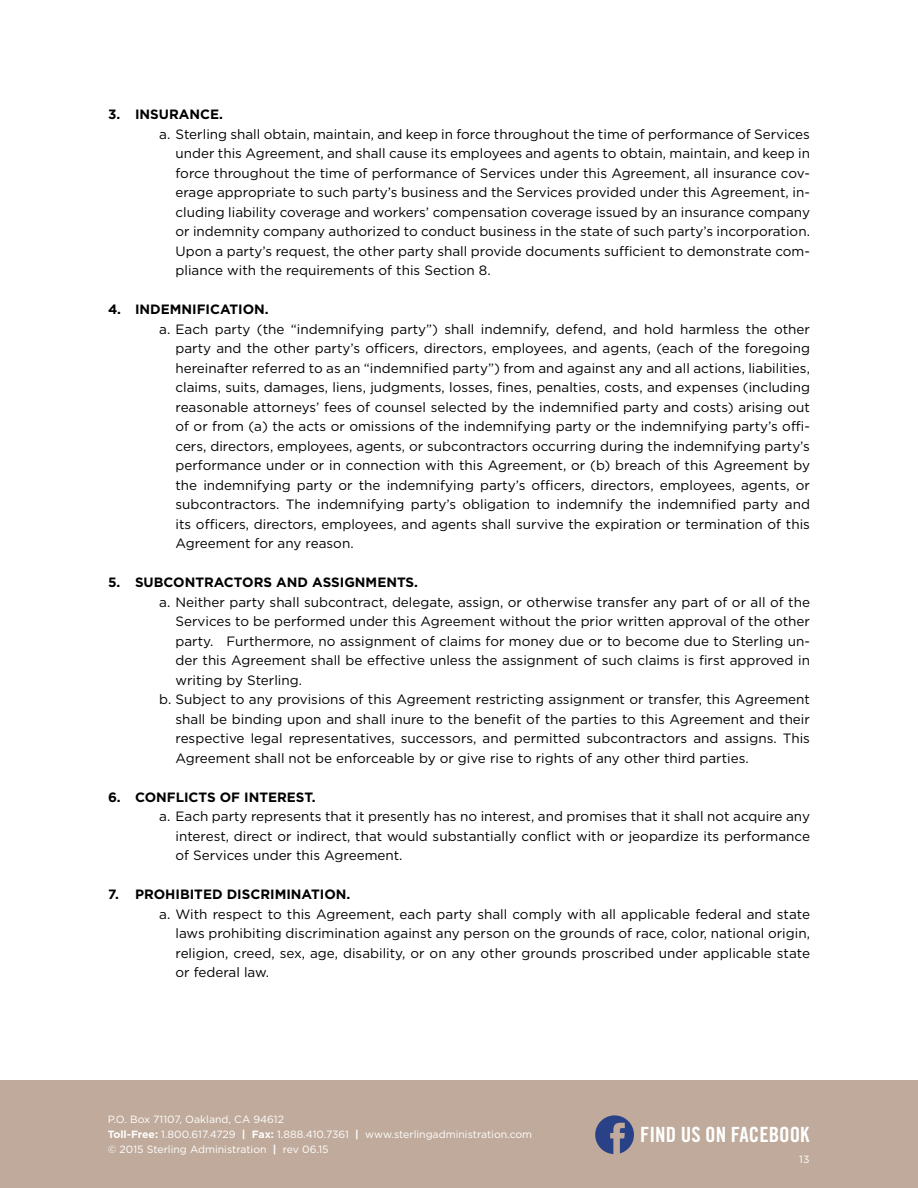
<style>
.page{position:relative;width:918px;height:1188px;background:#fff}
.page>*{position:absolute;margin:0;border:0;box-sizing:border-box;transform-origin:0 0}
.t1{font:21px "Trade Gothic Bold Cond Twenty";color:#fff}
.t2{font:13.5px/19.5px "Gotham";color:#000;text-align:justify}
.t3{font:700 13.5px "Gotham";color:#000}
.t4{font:10.5px/15px "Gotham";color:#fff}
.s1{font-weight:700}
</style>
<div class="page">
<div style="left:0;top:1080px;width:918px;height:108px;background:#c0aa9b"></div>
<svg style="left:595px;top:1115px;width:39px;height:39px"></svg>
<p class="t3" style="left:108px;top:107px;width:117px">3. INSURANCE.</p>
<p class="t2" style="left:176px;top:124px;width:636px;text-indent:-16px">a. Sterling shall obtain, maintain, and keep in force throughout the time of performance of Services under this Agreement, and shall cause its employees and agents to obtain, maintain, and keep in force throughout the time of performance of Services under this Agreement, all insurance cov&shy;erage appropriate to such party’s business and the Services provided under this Agreement, in&shy;cluding liability coverage and workers’ compensation coverage issued by an insurance company or indemnity company authorized to conduct business in the state of such party’s incorporation.<br>Upon a party’s request, the other party shall provide documents sufficient to demonstrate com&shy;pliance with the requirements of this Section 8.</p>
<p class="t3" style="left:108px;top:302px;width:162px">4. INDEMNIFICATION.</p>
<p class="t2" style="left:176px;top:319px;width:636px;text-indent:-16px">a. Each party (the “indemnifying party”) shall indemnify, defend, and hold harmless the other party and the other party’s officers, directors, employees, and agents, (each of the foregoing hereinafter referred to as an “indemnified party”) from and against any and all actions, liabilities, claims, suits, damages, liens, judgments, losses, fines, penalties, costs, and expenses (including reasonable attorneys’ fees of counsel selected by the indemnified party and costs) arising out of or from (a) the acts or omissions of the indemnifying party or the indemnifying party’s offi&shy;cers, directors, employees, agents, or subcontractors occurring during the indemnifying party’s performance under or in connection with this Agreement, or (b) breach of this Agreement by the indemnifying party or the indemnifying party’s officers, directors, employees, agents, or subcontractors. The indemnifying party’s obligation to indemnify the indemnified party and its officers, directors, employees, and agents shall survive the expiration or termination of this Agreement for any reason.</p>
<p class="t3" style="left:108px;top:575px;width:312px">5. SUBCONTRACTORS AND ASSIGNMENTS.</p>
<p class="t2" style="left:159px;top:592px;width:652px">a. Neither party shall subcontract, delegate, assign, or otherwise transfer any part of or all of the</p>
<p class="t2" style="left:176px;top:611px;width:636px">Services to be performed under this Agreement without the prior written approval of the other</p>
<p class="t2" style="left:176px;top:631px;width:636px">party. Furthermore, no assignment of claims for money due or to become due to Sterling un-</p>
<p class="t2" style="left:176px;top:650px;width:636px">der this Agreement shall be effective unless the assignment of such claims is first approved in</p>
<p class="t2" style="left:176px;top:670px;width:128px">writing by Sterling.</p>
<p class="t2" style="left:159px;top:689px;width:652px">b. Subject to any provisions of this Agreement restricting assignment or transfer, this Agreement</p>
<p class="t2" style="left:176px;top:709px;width:636px">shall be binding upon and shall inure to the benefit of the parties to this Agreement and their</p>
<p class="t2" style="left:176px;top:728px;width:636px">respective legal representatives, successors, and permitted subcontractors and assigns. This</p>
<p class="t2" style="left:176px;top:748px;width:575px">Agreement shall not be enforceable by or give rise to rights of any other third parties.</p>
<p class="t3" style="left:108px;top:789px;width:209px">6. CONFLICTS OF INTEREST.</p>
<p class="t2" style="left:176px;top:806px;width:636px;text-indent:-16px">a. Each party represents that it presently has no interest, and promises that it shall not acquire any interest, direct or indirect, that would substantially conflict with or jeopardize its performance of Services under this Agreement.</p>
<p class="t3" style="left:108px;top:887px;width:244px">7. PROHIBITED DISCRIMINATION.</p>
<p class="t2" style="left:176px;top:904px;width:636px;text-indent:-16px">a. With respect to this Agreement, each party shall comply with all applicable federal and state laws prohibiting discrimination against any person on the grounds of race, color, national origin, religion, creed, sex, age, disability, or on any other grounds proscribed under applicable state or federal law.</p>
<p class="t4" style="left:108px;top:1111px;width:426px">P.O. Box 71107, Oakland, CA 94612<br><span class="s1">Toll-Free:</span> 1.800.617.4729 <span class="s1">| Fax:</span> 1.888.410.7361 <span class="s1">|</span> www.sterlingadministration.com © 2015 Sterling Administration <span class="s1">|</span> rev 06.15</p>
<h1 class="t1" style="left:640px;top:1122px;width:171px">FIND US ON FACEBOOK</h1>
<p class="t4" style="left:799px;top:1152px;width:12px">13</p>
</div>
